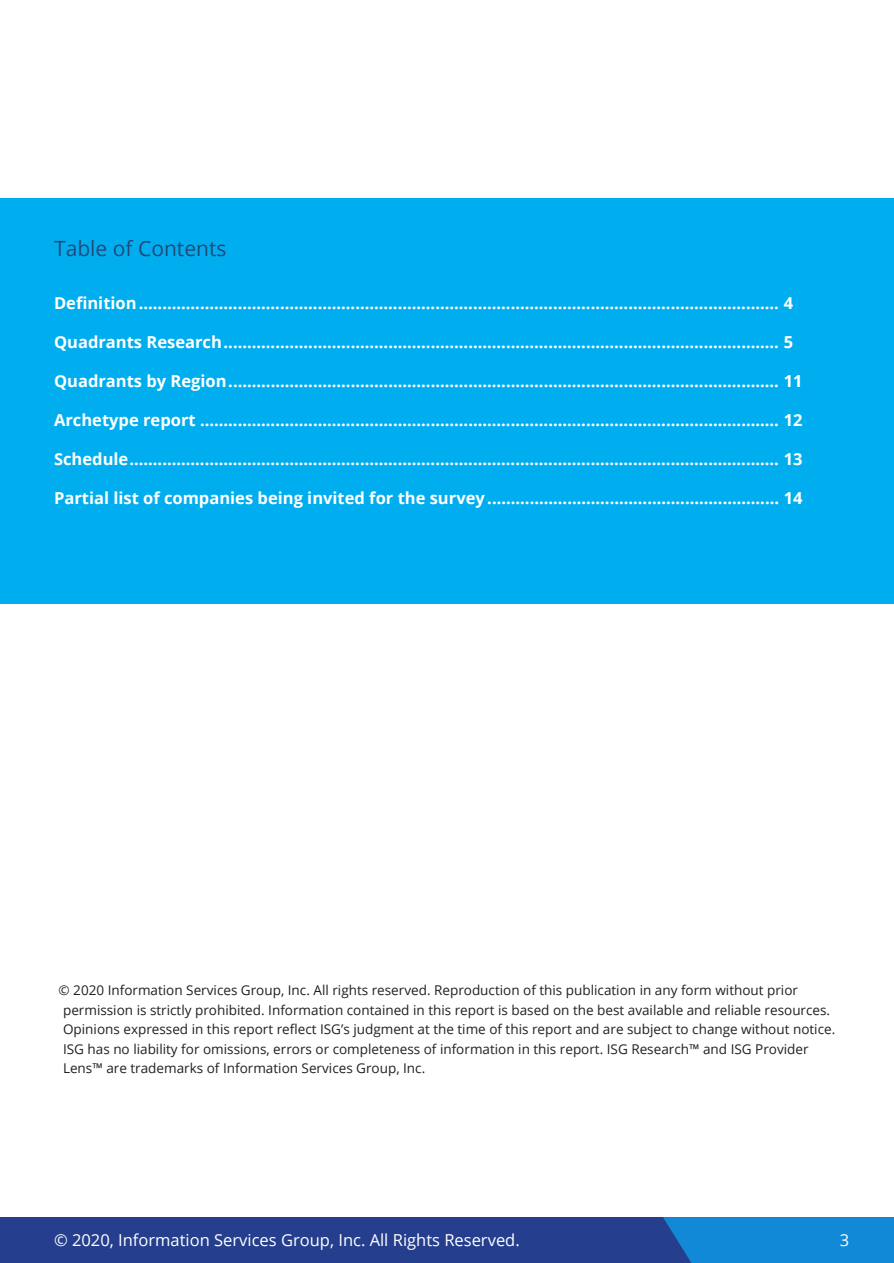
<style>
.page{position:relative;width:894px;height:1263px;background:#fff}
.page>*{position:absolute;margin:0;border:0;box-sizing:border-box;transform-origin:0 0}
.t1{font:21px "Open Sans";color:#23487a}
.t2{font:700 16.5px "Open Sans";color:#fff}
.t3{font:16.5px "Open Sans";color:#fff}
.Table_of_Contents{font:13.5px/19.5px "Open Sans";color:#231f20}
</style>
<div class="page">
<div style="left:0;top:1217px;width:893px;height:46px;background:#253f8e"></div>
<div style="left:663px;top:1217px;width:230px;height:46px;background:#1289d7"></div>
<div style="left:0;top:198px;width:893px;height:405px;background:#00aeef"></div>
<p class="t1" style="left:54px;top:234px;width:174px">Table of Contents</p>
<p class="t2" style="left:54px;top:291px;width:740px">Definition........................................................................................................................................ 4</p>
<p class="t2" style="left:54px;top:330px;width:740px">Quadrants Research...................................................................................................................... 5</p>
<p class="t2" style="left:54px;top:369px;width:749px">Quadrants by Region..................................................................................................................... 11</p>
<p class="t2" style="left:54px;top:408px;width:749px">Archetype report ........................................................................................................................... 12</p>
<p class="t2" style="left:54px;top:447px;width:749px">Schedule.......................................................................................................................................... 13</p>
<p class="t2" style="left:54px;top:486px;width:749px">Partial list of companies being invited for the survey .............................................................. 14</p>
<p class="Table_of_Contents" style="left:63px;top:980px;width:773px;text-indent:-4px">© 2020 Information Services Group, Inc. All rights reserved. Reproduction of this publication in any form without prior permission is strictly prohibited. Information contained in this report is based on the best available and reliable resources.<br>Opinions expressed in this report reflect ISG’s judgment at the time of this report and are subject to change without notice.<br>ISG has no liability for omissions, errors or completeness of information in this report. ISG Research™ and ISG Provider Lens™ are trademarks of Information Services Group, Inc.</p>
<p class="t3" style="left:54px;top:1229px;width:467px">© 2020, Information Services Group, Inc. All Rights Reserved.</p>
<p class="t3" style="left:839px;top:1229px;width:11px">3</p>
</div>
